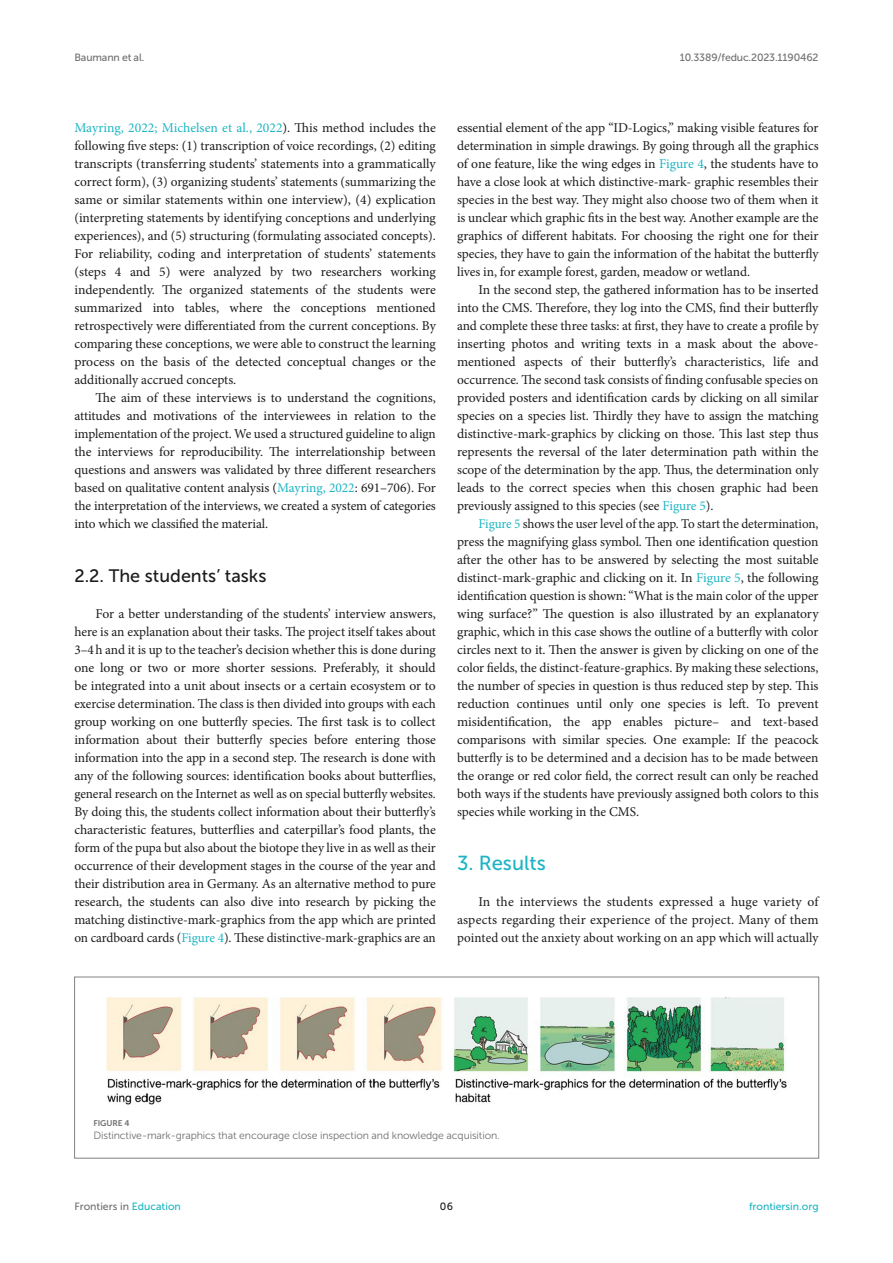
<style>
.page{position:relative;width:893px;height:1263px;background:#fff}
.page>*{position:absolute;margin:0;border:0;box-sizing:border-box;transform-origin:0 0}
.HEAD_1{font:20.25px "Museo Sans 500";color:#1db5c3}
.HEAD_2{font:18px "Museo Sans 500";color:#1b1c1b}
.TEXT{font:13.5px/18px "Minion Pro";letter-spacing:-.005em;color:#1b1c1b;text-align:justify}
.TEXT_FLUSH{font:13.5px/18px "Minion Pro";letter-spacing:-.005em;color:#1b1c1b;text-align:justify}
.FIG_LEG{font:10.5px "Museo Sans 300";letter-spacing:-.01em;color:#706f70}
.t1{font:10.5px "Museo Sans 500";letter-spacing:-.015em;color:#706f70}
.t2{font:10.5px "Museo Sans 500";color:#1db5c3}
.t3{font:10.5px "Museo Sans 500";color:#1b1c1b}
.FIG_HD{font:8.25px "Museo Sans 700";letter-spacing:-.01em;color:#706f70}
.s1{color:#1db5c3}
</style>
<div class="page">
<img style="left:106px;top:997px;width:681px;height:108px">
<p class="t1" style="left:74px;top:51px;width:71px">Baumann et al.</p>
<p class="t1" style="left:680px;top:51px;width:140px">10.3389/feduc.2023.1190462</p>
<p class="TEXT" style="left:74px;top:119px;width:363px"><span class="s1">Mayring, 2022; Michelsen et al., 2022</span>). This method includes the following five steps: (1) transcription of voice recordings, (2) editing transcripts (transferring students’ statements into a grammatically correct form), (3) organizing students’ statements (summarizing the same or similar statements within one interview), (4) explication (interpreting statements by identifying conceptions and underlying experiences), and (5) structuring (formulating associated concepts).<br>For reliability, coding and interpretation of students’ statements (steps 4 and 5) were analyzed by two researchers working independently. The organized statements of the students were summarized into tables, where the conceptions mentioned retrospectively were differentiated from the current conceptions. By comparing these conceptions, we were able to construct the learning process on the basis of the detected conceptual changes or the additionally accrued concepts.</p>
<p class="TEXT" style="left:74px;top:389px;width:363px;text-indent:21px">The aim of these interviews is to understand the cognitions, attitudes and motivations of the interviewees in relation to the implementation of the project. We used a structured guideline to align the interviews for reproducibility. The interrelationship between questions and answers was validated by three different researchers based on qualitative content analysis (<span class="s1">Mayring, 2022</span>: 691–706). For the interpretation of the interviews, we created a system of categories into which we classified the material.</p>
<p class="HEAD_2" style="left:74px;top:566px;width:194px">2.2. The students’ tasks</p>
<p class="TEXT_FLUSH" style="left:74px;top:605px;width:363px;text-indent:21px">For a better understanding of the students’ interview answers, here is an explanation about their tasks. The project itself takes about 3–4h and it is up to the teacher’s decision whether this is done during one long or two or more shorter sessions. Preferably, it should be integrated into a unit about insects or a certain ecosystem or to exercise determination. The class is then divided into groups with each group working on one butterfly species. The first task is to collect information about their butterfly species before entering those information into the app in a second step. The research is done with any of the following sources: identification books about butterflies, general research on the Internet as well as on special butterfly websites.<br>By doing this, the students collect information about their butterfly’s characteristic features, butterflies and caterpillar’s food plants, the form of the pupa but also about the biotope they live in as well as their occurrence of their development stages in the course of the year and their distribution area in Germany. As an alternative method to pure research, the students can also dive into research by picking the matching distinctive-mark-graphics from the app which are printed on cardboard cards (<span class="s1">Figure 4</span>). These distinctive-mark-graphics are an</p>
<p class="TEXT_FLUSH" style="left:457px;top:119px;width:363px">essential element of the app “ID-Logics,” making visible features for determination in simple drawings. By going through all the graphics of one feature, like the wing edges in <span class="s1">Figure 4</span>, the students have to have a close look at which distinctive-mark- graphic resembles their species in the best way. They might also choose two of them when it is unclear which graphic fits in the best way. Another example are the graphics of different habitats. For choosing the right one for their species, they have to gain the information of the habitat the butterfly lives in, for example forest, garden, meadow or wetland.</p>
<p class="TEXT" style="left:457px;top:281px;width:363px;text-indent:21px">In the second step, the gathered information has to be inserted into the CMS. Therefore, they log into the CMS, find their butterfly and complete these three tasks: at first, they have to create a profile by inserting photos and writing texts in a mask about the above&shy;mentioned aspects of their butterfly’s characteristics, life and occurrence. The second task consists of finding confusable species on provided posters and identification cards by clicking on all similar species on a species list. Thirdly they have to assign the matching distinctive-mark-graphics by clicking on those. This last step thus represents the reversal of the later determination path within the scope of the determination by the app. Thus, the determination only leads to the correct species when this chosen graphic had been previously assigned to this species (see <span class="s1">Figure 5</span>).</p>
<p class="TEXT" style="left:457px;top:515px;width:363px;text-indent:21px"><span class="s1">Figure 5</span> shows the user level of the app. To start the determination, press the magnifying glass symbol. Then one identification question after the other has to be answered by selecting the most suitable distinct-mark-graphic and clicking on it. In <span class="s1">Figure 5</span>, the following identification question is shown: “What is the main color of the upper wing surface?” The question is also illustrated by an explanatory graphic, which in this case shows the outline of a butterfly with color circles next to it. Then the answer is given by clicking on one of the color fields, the distinct-feature-graphics. By making these selections, the number of species in question is thus reduced step by step. This reduction continues until only one species is left. To prevent misidentification, the app enables picture– and text-based comparisons with similar species. One example: If the peacock butterfly is to be determined and a decision has to be made between the orange or red color field, the correct result can only be reached both ways if the students have previously assigned both colors to this species while working in the CMS.</p>
<p class="HEAD_1" style="left:457px;top:852px;width:90px">3. Results</p>
<p class="TEXT_FLUSH" style="left:457px;top:893px;width:363px;text-indent:21px">In the interviews the students expressed a huge variety of aspects regarding their experience of the project. Many of them pointed out the anxiety about working on an app which will actually</p>
<p class="FIG_HD" style="left:94px;top:1118px;width:37px">FIGURE 4</p>
<p class="FIG_LEG" style="left:94px;top:1130px;width:408px">Distinctive-mark-graphics that encourage close inspection and knowledge acquisition.</p>
<p class="t1" style="left:74px;top:1200px;width:108px">Frontiers in <span class="s1">Education</span></p>
<p class="t3" style="left:440px;top:1200px;width:15px">06</p>
<p class="t2" style="left:749px;top:1200px;width:71px">frontiersin.org</p>
</div>
